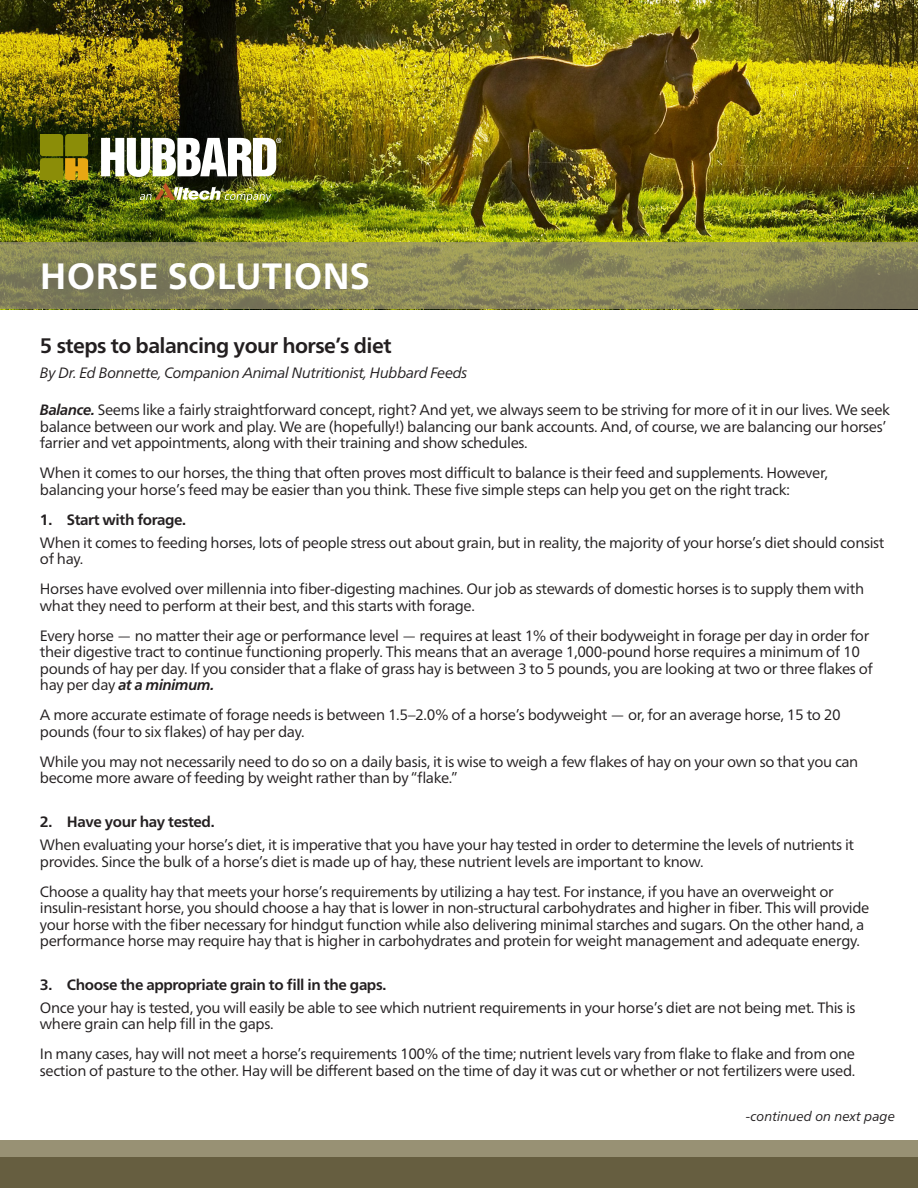
<style>
.page{position:relative;width:918px;height:1188px;background:#fff}
.page>*{position:absolute;margin:0;border:0;box-sizing:border-box;transform-origin:0 0}
.t1{font:700 36.6px "Frutiger Neue LTW1 G";color:#fff}
.t2{font:700 21px "Frutiger Neue LTW1 G";letter-spacing:-.025em;color:#231f20}
.t3{font:15px/16.5px "Frutiger Neue LTW1 G";letter-spacing:-.025em;color:#231f20}
.t4{font:700 15px "Frutiger Neue LTW1 G";letter-spacing:-.025em;color:#231f20}
.t5{font:italic 15px "Frutiger Neue LTW1 G";letter-spacing:-.025em;color:#231f20}
.t6{font:italic 13.5px "Frutiger Neue LTW1 G";color:#231f20}
.s1{font-weight:700;font-style:italic}
</style>
<div class="page">
<img style="left:0;top:0;width:918px;height:242px">
<svg style="left:0;top:242px;width:918px;height:67px;background:#8b8859"></svg>
<div style="left:0;top:1141px;width:918px;height:47px;background:#989174"></div>
<div style="left:0;top:1157px;width:918px;height:31px;background:#665e40"></div>
<img style="left:101px;top:138px;width:180px;height:64px">
<svg style="left:40px;top:134px;width:48px;height:46px;background:#93890a"></svg>
<p class="t1" style="left:40px;top:250px;width:331px">HORSE SOLUTIONS</p>
<p class="t2" style="left:40px;top:331px;width:353px">5 steps to balancing your horse’s diet</p>
<p class="t5" style="left:40px;top:362px;width:429px">By Dr. Ed Bonnette, Companion Animal Nutritionist, Hubbard Feeds</p>
<p class="t3" style="left:40px;top:401px;width:852px"><span class="s1">Balance.</span> Seems like a fairly straightforward concept, right? And yet, we always seem to be striving for more of it in our lives. We seek balance between our work and play. We are (hopefully!) balancing our bank accounts. And, of course, we are balancing our horses’ farrier and vet appointments, along with their training and show schedules.</p>
<p class="t3" style="left:40px;top:464px;width:790px">When it comes to our horses, the thing that often proves most difficult to balance is their feed and supplements. However, balancing your horse’s feed may be easier than you think. These five simple steps can help you get on the right track:</p>
<p class="t4" style="left:40px;top:509px;width:148px">1. Start with forage.</p>
<p class="t3" style="left:40px;top:533px;width:846px">When it comes to feeding horses, lots of people stress out about grain, but in reality, the majority of your horse’s diet should consist of hay.</p>
<p class="t3" style="left:40px;top:580px;width:826px">Horses have evolved over millennia into fiber-digesting machines. Our job as stewards of domestic horses is to supply them with what they need to perform at their best, and this starts with forage.</p>
<p class="t3" style="left:40px;top:626px;width:835px">Every horse — no matter their age or performance level — requires at least 1% of their bodyweight in forage per day in order for their digestive tract to continue functioning properly. This means that an average 1,000-pound horse requires a minimum of 10 pounds of hay per day. If you consider that a flake of grass hay is between 3 to 5 pounds, you are looking at two or three flakes of hay per day <span class="s1">at a minimum.</span></p>
<p class="t3" style="left:40px;top:706px;width:802px">A more accurate estimate of forage needs is between 1.5–2.0% of a horse’s bodyweight — or, for an average horse, 15 to 20 pounds (four to six flakes) of hay per day.</p>
<p class="t3" style="left:40px;top:752px;width:820px">While you may not necessarily need to do so on a daily basis, it is wise to weigh a few flakes of hay on your own so that you can become more aware of feeding by weight rather than by “flake.”</p>
<p class="t4" style="left:40px;top:811px;width:176px">2. Have your hay tested.</p>
<p class="t3" style="left:40px;top:836px;width:816px">When evaluating your horse’s diet, it is imperative that you have your hay tested in order to determine the levels of nutrients it provides. Since the bulk of a horse’s diet is made up of hay, these nutrient levels are important to know.</p>
<p class="t3" style="left:40px;top:882px;width:831px">Choose a quality hay that meets your horse’s requirements by utilizing a hay test. For instance, if you have an overweight or insulin-resistant horse, you should choose a hay that is lower in non-structural carbohydrates and higher in fiber. This will provide your horse with the fiber necessary for hindgut function while also delivering minimal starches and sugars. On the other hand, a performance horse may require hay that is higher in carbohydrates and protein for weight management and adequate energy.</p>
<p class="t4" style="left:40px;top:974px;width:348px">3. Choose the appropriate grain to fill in the gaps.</p>
<p class="t3" style="left:40px;top:998px;width:817px">Once your hay is tested, you will easily be able to see which nutrient requirements in your horse’s diet are not being met. This is where grain can help fill in the gaps.</p>
<p class="t3" style="left:40px;top:1045px;width:817px">In many cases, hay will not meet a horse’s requirements 100% of the time; nutrient levels vary from flake to flake and from one section of pasture to the other. Hay will be different based on the time of day it was cut or whether or not fertilizers were used.</p>
<p class="t6" style="left:746px;top:1106px;width:151px">-continued on next page</p>
</div>
